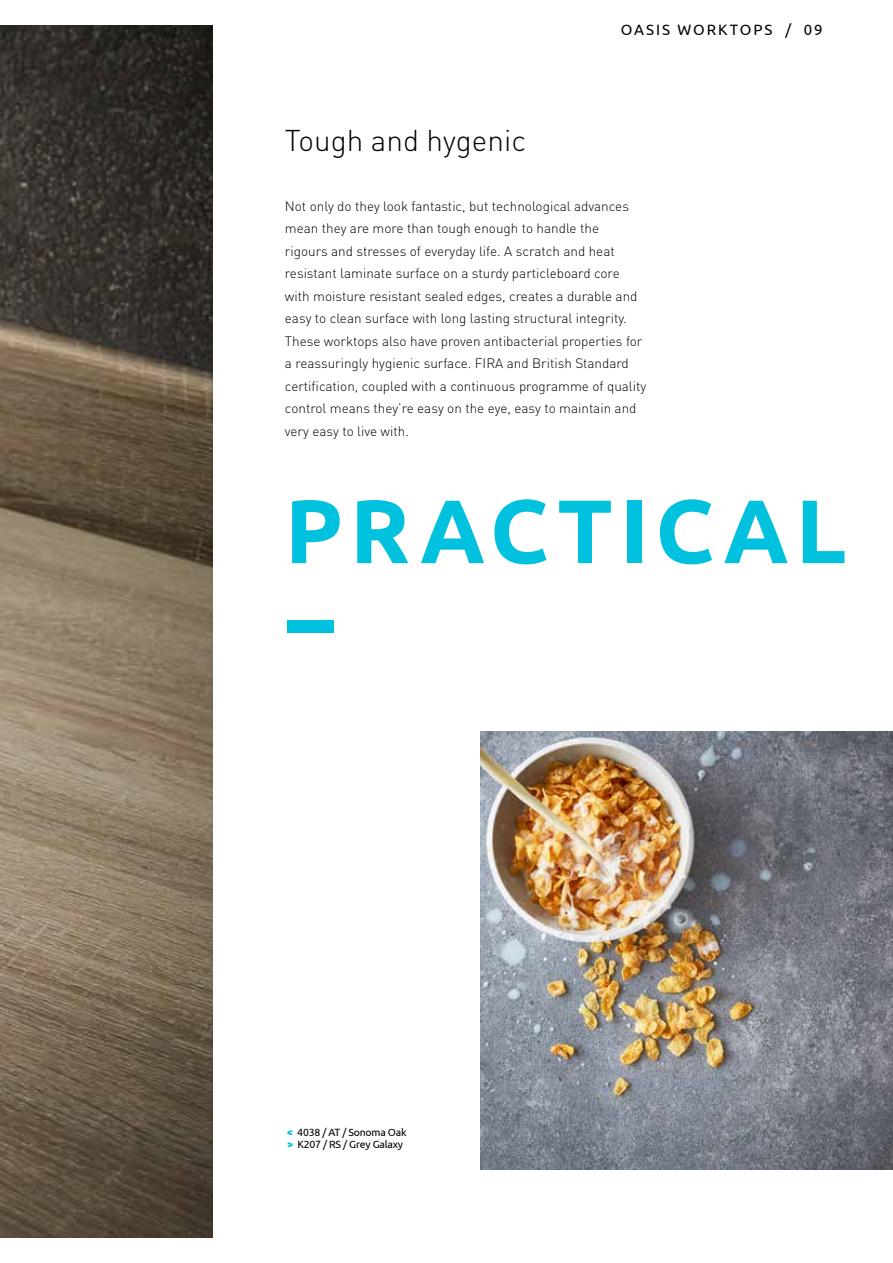
<style>
.page{position:relative;width:893px;height:1263px;background:#fff}
.page>*{position:absolute;margin:0;border:0;box-sizing:border-box;transform-origin:0 0}
.t1{font:700 90px/90px "Ubuntu";letter-spacing:.08em;color:#00c1de}
.t2{font:300 29.7px "DIN";color:#000}
.t3{font:15px "Ubuntu";letter-spacing:.13em;color:#000}
.t4{font:300 13.5px/22.5px "DIN";color:#000}
.t5{font:10.5px/12px "Ubuntu";letter-spacing:-.02em;color:#000}
.s1{font-weight:700;color:#00c1de}
</style>
<div class="page">
<img style="left:0;top:26px;width:213px;height:1211px">
<img style="left:480px;top:731px;width:413px;height:438px">
<h2 class="t2" style="left:285px;top:122px;width:243px">Tough and hygenic</h2>
<p class="t3" style="left:621px;top:21px;width:203px">OASIS WORKTOPS / 09</p>
<p class="t4" style="left:285px;top:194px;width:363px">Not only do they look fantastic, but technological advances mean they are more than tough enough to handle the<br>rigours and stresses of everyday life. A scratch and heat resistant laminate surface on a sturdy particleboard core with moisture resistant sealed edges, creates a durable and easy to clean surface with long lasting structural integrity.<br>These worktops also have proven antibacterial properties for a reassuringly hygienic surface. FIRA and British Standard certification, coupled with a continuous programme of quality control means they’re easy on the eye, easy to maintain and very easy to live with.</p>
<h1 class="t1" style="left:285px;top:485px;width:563px">PRACTICAL --</h1>
<p class="t5" style="left:287px;top:1126px;width:121px"><span class="s1">&lt;</span> 4038 / AT / Sonoma Oak <span class="s1">&gt;</span> K207 / RS / Grey Galaxy</p>
</div>
